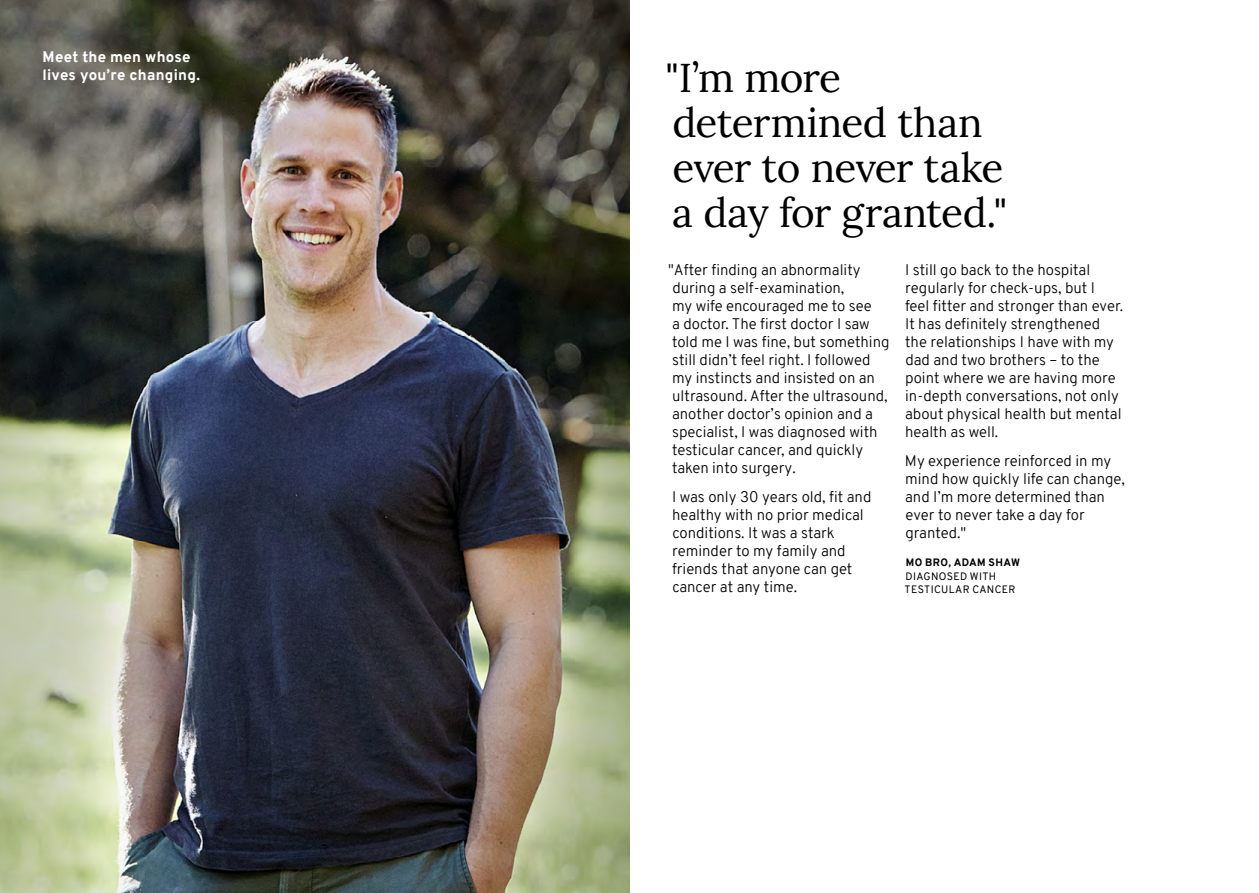
<style>
.page{position:relative;width:1259px;height:893px;background:#fff}
.page>*{position:absolute;margin:0;border:0;box-sizing:border-box;transform-origin:0 0}
.t1{font:40.5px/45px "Lora";letter-spacing:-.015em;color:#000}
.t2{font:300 15px/18px "Overpass";color:#000}
.t3{font:800 15px/17.2px "Overpass";letter-spacing:.02em;color:#fff}
.t4{font:10.5px/13.5px "Overpass";letter-spacing:.03em;color:#000}
.t5{font:800 10.5px "Overpass";letter-spacing:.035em;color:#000}
</style>
<div class="page">
<img style="left:0;top:0;width:629px;height:893px">
<p class="t3" style="left:43px;top:49px;width:159px">Meet the men whose lives you’re changing.</p>
<h1 class="t1" style="left:665px;top:52px;width:344px">"I’m more determined than ever to never take a day for granted."</h1>
<p class="t2" style="left:668px;top:261px;width:223px">"After finding an abnormality during a self-examination,<br>my wife encouraged me to see<br>a doctor. The first doctor I saw told me I was fine, but something still didn’t feel right. I followed my instincts and insisted on an ultrasound. After the ultrasound, another doctor’s opinion and a specialist, I was diagnosed with testicular cancer, and quickly taken into surgery.</p>
<p class="t2" style="left:672px;top:488px;width:201px">I was only 30 years old, fit and healthy with no prior medical conditions. It was a stark reminder to my family and friends that anyone can get cancer at any time.</p>
<p class="t2" style="left:905px;top:261px;width:220px">I still go back to the hospital regularly for check-ups, but I<br>feel fitter and stronger than ever.<br>It has definitely strengthened the relationships I have with my dad and two brothers – to the point where we are having more in-depth conversations, not only about physical health but mental health as well.</p>
<p class="t2" style="left:905px;top:452px;width:221px">My experience reinforced in my mind how quickly life can change, and I’m more determined than ever to never take a day for granted."</p>
<p class="t5" style="left:905px;top:555px;width:116px">MO BRO, ADAM SHAW</p>
<p class="t4" style="left:904px;top:569px;width:112px">DIAGNOSED WITH<br>TESTICULAR CANCER</p>
</div>
